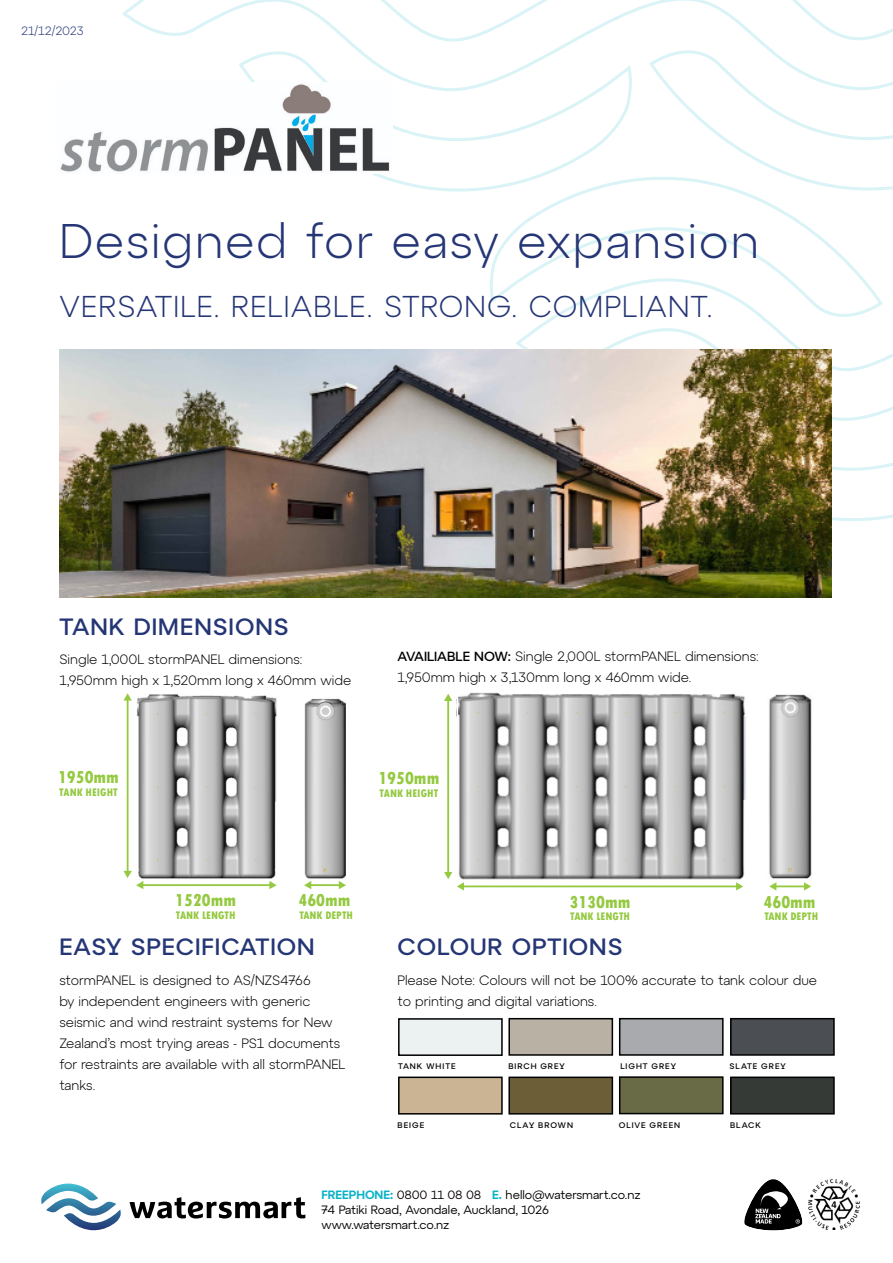
<style>
.page{position:relative;width:893px;height:1263px;background:#fff}
.page>*{position:absolute;margin:0;border:0;box-sizing:border-box;transform-origin:0 0}
.t1{font:300 48.3px "Atyp Display";letter-spacing:.04em;color:#253676}
.t2{font:300 30px "Atyp Text";letter-spacing:.04em;color:#253676}
.t3{font:500 24px "Atyp Text";letter-spacing:.04em;color:#253676}
.t4{font:800 condensed 18.15px "Tw Cen";color:#94c940}
.t5{font:300 13.5px/21px "Atyp Text";color:#000}
.t6{font:12px/15px "Atyp Text";color:#000101}
.t7{font:300 12px "Atyp Text";letter-spacing:-.03em;color:#253676}
.t8{font:800 condensed 11.55px "Tw Cen";color:#94c940}
.t9{font:800 condensed 11.4px "Tw Cen";color:#94c940}
.t10{font:500 8.25px "Atyp Text";letter-spacing:.11em;color:#000101}
.s1{font-weight:500}
.s2{font-weight:600;color:#0cb3c8}
.s3{color:#0f0708}
</style>
<div class="page">
<svg style="left:122px;top:0;width:771px;height:521px"></svg>
<svg style="left:41px;top:1183px;width:80px;height:47px"></svg>
<svg style="left:130px;top:1197px;width:175px;height:21px"></svg>
<svg style="left:744px;top:1179px;width:59px;height:52px"></svg>
<img style="left:809px;top:1179px;width:50px;height:51px">
<img style="left:60px;top:349px;width:772px;height:249px">
<img style="left:123px;top:694px;width:223px;height:196px">
<hr style="left:127px;top:697px;width:2px;height:177px;background:#94c940">
<svg style="left:123px;top:693px;width:9px;height:7px"></svg>
<hr style="left:140px;top:884px;width:132px;height:2px;background:#94c940">
<svg style="left:269px;top:881px;width:7px;height:8px"></svg>
<svg style="left:124px;top:871px;width:19px;height:18px"></svg>
<hr style="left:308px;top:884px;width:33px;height:2px;background:#94c940">
<svg style="left:339px;top:881px;width:7px;height:8px"></svg>
<svg style="left:304px;top:881px;width:7px;height:8px"></svg>
<hr style="left:447px;top:697px;width:2px;height:179px;background:#94c940">
<svg style="left:444px;top:694px;width:8px;height:7px"></svg>
<hr style="left:460px;top:885px;width:280px;height:2px;background:#94c940">
<svg style="left:736px;top:882px;width:7px;height:8px"></svg>
<svg style="left:444px;top:872px;width:20px;height:18px"></svg>
<hr style="left:773px;top:885px;width:33px;height:2px;background:#94c940">
<svg style="left:804px;top:882px;width:7px;height:8px"></svg>
<svg style="left:769px;top:882px;width:7px;height:8px"></svg>
<img style="left:60px;top:83px;width:333px;height:91px">
<div style="left:399px;top:1019px;width:103px;height:36px;background:#ecf1f2"></div>
<div style="left:398px;top:1018px;width:105px;height:38px;border:2px solid #000"></div>
<div style="left:620px;top:1019px;width:103px;height:36px;background:#a8aaae"></div>
<div style="left:619px;top:1018px;width:105px;height:38px;border:2px solid #000"></div>
<div style="left:731px;top:1019px;width:103px;height:36px;background:#4b4f54"></div>
<div style="left:730px;top:1018px;width:105px;height:38px;border:2px solid #000"></div>
<div style="left:399px;top:1077px;width:103px;height:37px;background:#cbb493"></div>
<div style="left:398px;top:1076px;width:105px;height:38px;border:2px solid #000"></div>
<div style="left:620px;top:1077px;width:103px;height:36px;background:#696b46"></div>
<div style="left:619px;top:1076px;width:105px;height:38px;border:2px solid #000"></div>
<div style="left:731px;top:1077px;width:103px;height:37px;background:#353a36"></div>
<div style="left:730px;top:1076px;width:105px;height:38px;border:2px solid #000"></div>
<div style="left:509px;top:1019px;width:103px;height:36px;background:#b9b1a4"></div>
<div style="left:508px;top:1018px;width:105px;height:38px;border:2px solid #000"></div>
<div style="left:509px;top:1077px;width:103px;height:37px;background:#6c5f38"></div>
<div style="left:508px;top:1076px;width:105px;height:38px;border:2px solid #000"></div>
<img style="left:458px;top:692px;width:354px;height:189px">
<p class="t7" style="left:21px;top:22px;width:64px">21/12/2023</p>
<h1 class="t1" style="left:60px;top:204px;width:701px">Designed for easy expansion</h1>
<h2 class="t2" style="left:60px;top:284px;width:655px">VERSATILE. RELIABLE. STRONG. COMPLIANT.</h2>
<h3 class="t3" style="left:60px;top:608px;width:231px">TANK DIMENSIONS</h3>
<p class="t5" style="left:60px;top:648px;width:293px">Single 1,000L stormPANEL dimensions:<br>1,950mm high x 1,520mm long x 460mm wide</p>
<p class="t5" style="left:397px;top:645px;width:363px"><span class="s1">AVAILIABLE NOW:</span> Single 2,000L stormPANEL dimensions:<br>1,950mm high x 3,130mm long x 460mm wide.</p>
<h3 class="t4" style="left:58px;top:767px;width:62px">1950mm</h3>
<p class="t9" style="left:59px;top:786px;width:60px">TANK HEIGHT</p>
<h3 class="t4" style="left:378px;top:768px;width:63px">1950mm</h3>
<p class="t8" style="left:380px;top:786px;width:60px">TANK HEIGHT</p>
<h3 class="t4" style="left:175px;top:890px;width:62px">1520mm</h3>
<p class="t9" style="left:176px;top:908px;width:61px">TANK LENGTH</p>
<h3 class="t4" style="left:298px;top:890px;width:53px">460mm</h3>
<p class="t9" style="left:299px;top:908px;width:55px">TANK DEPTH</p>
<h3 class="t4" style="left:569px;top:891px;width:63px">3130mm</h3>
<p class="t8" style="left:570px;top:910px;width:62px">TANK LENGTH</p>
<h3 class="t4" style="left:763px;top:891px;width:54px">460mm</h3>
<p class="t8" style="left:764px;top:910px;width:55px">TANK DEPTH</p>
<h3 class="t3" style="left:59px;top:928px;width:257px">EASY SPECIFICATION</h3>
<p class="t5" style="left:59px;top:969px;width:288px">stormPANEL is designed to AS/NZS4766<br>by independent engineers with generic seismic and wind restraint systems for New Zealand’s most trying areas - PS1 documents for restraints are available with all stormPANEL tanks.</p>
<h3 class="t3" style="left:398px;top:928px;width:226px">COLOUR OPTIONS</h3>
<p class="t5" style="left:398px;top:969px;width:421px">Please Note: Colours will not be 100% accurate to tank colour due to printing and digital variations.</p>
<p class="t10" style="left:398px;top:1060px;width:59px">TANK WHITE</p>
<p class="t10" style="left:508px;top:1060px;width:58px">BIRCH GREY</p>
<p class="t10" style="left:620px;top:1060px;width:57px">LIGHT GREY</p>
<p class="t10" style="left:729px;top:1060px;width:58px">SLATE GREY</p>
<p class="t10" style="left:398px;top:1118px;width:28px">BEIGE</p>
<p class="t10" style="left:510px;top:1118px;width:65px">CLAY BROWN</p>
<p class="t10" style="left:619px;top:1118px;width:63px">OLIVE GREEN</p>
<p class="t10" style="left:730px;top:1119px;width:32px">BLACK</p>
<p class="t6" style="left:321px;top:1186px;width:321px"><span class="s2">FREEPHONE:</span> <span class="s3">0800 11 08 08</span> <span class="s2">E.</span> hello@watersmart.co.nz<br>74 Patiki Road, Avondale, Auckland, 1026 www.watersmart.co.nz</p>
</div>
